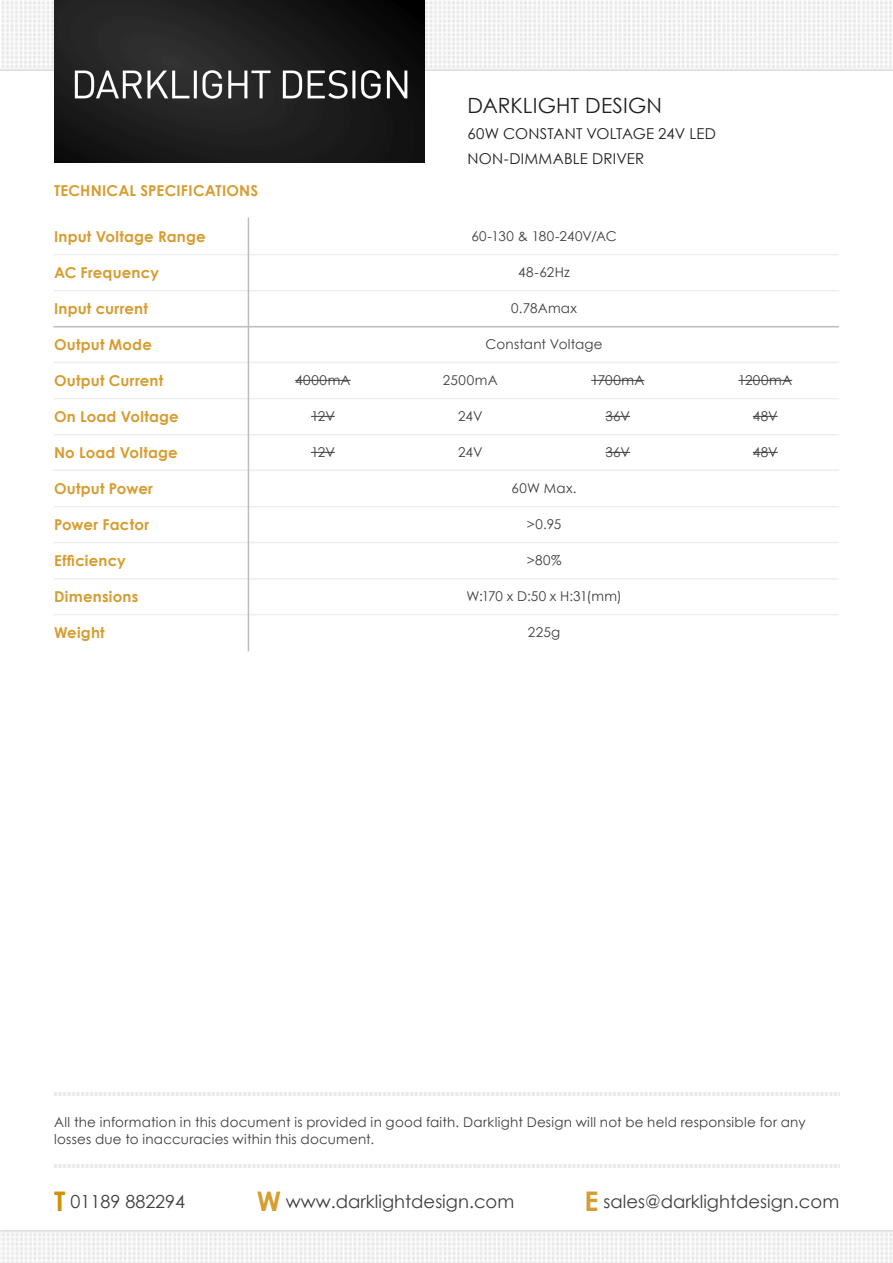
<style>
.page{position:relative;width:893px;height:1263px;background:#fff}
.page>*{position:absolute;margin:0;border:0;box-sizing:border-box;transform-origin:0 0}
.t1{font:21px "Century Gothic";letter-spacing:.005em;color:#231f20}
.t2{font:18px "Century Gothic";color:#3e3e3f}
.t3{font:700 15px "Century Gothic";letter-spacing:.01em;color:#d69d31}
.t4{font:15px "Century Gothic";letter-spacing:.01em;color:#231f20}
.t5{font:13.5px/16.2px "Century Gothic";letter-spacing:.015em;color:#3e3e3f}
.s1{font-weight:700;font-size:27px;color:#ce930a}
.s2{font-weight:700;font-size:27px;color:#d69d31}
</style>
<div class="page">
<hr style="left:295px;top:380px;width:56px;height:1px;background:#3e3e3f">
<svg style="left:311px;top:416px;width:24px;height:1px"></svg>
<svg style="left:311px;top:452px;width:24px;height:1px"></svg>
<hr style="left:591px;top:380px;width:53px;height:1px;background:#3e3e3f">
<svg style="left:605px;top:416px;width:25px;height:1px"></svg>
<svg style="left:605px;top:452px;width:25px;height:1px"></svg>
<hr style="left:738px;top:380px;width:54px;height:1px;background:#3e3e3f">
<svg style="left:753px;top:416px;width:25px;height:1px"></svg>
<svg style="left:753px;top:452px;width:25px;height:1px"></svg>
<img style="left:0;top:1231px;width:893px;height:32px">
<div style="left:0;top:1px;width:893px;height:70px;background:#f3f3f3"></div>
<img style="left:55px;top:1165px;width:784px;height:3px">
<img style="left:54px;top:0;width:371px;height:163px">
<img style="left:55px;top:1092px;width:784px;height:3px">
<hr style="left:53px;top:326px;width:786px;height:1px;background:#bcbdc0">
<hr style="left:53px;top:254px;width:786px;height:1px;background:#eeeeef">
<hr style="left:53px;top:290px;width:786px;height:1px;background:#eeeeef">
<hr style="left:53px;top:362px;width:786px;height:1px;background:#eeeeef">
<hr style="left:53px;top:398px;width:786px;height:1px;background:#eeeeef">
<hr style="left:53px;top:434px;width:786px;height:1px;background:#eeeeef">
<hr style="left:53px;top:469px;width:786px;height:2px;background:#eeeeef">
<hr style="left:53px;top:506px;width:786px;height:1px;background:#eeeeef">
<hr style="left:53px;top:542px;width:786px;height:1px;background:#eeeeef">
<hr style="left:53px;top:578px;width:786px;height:2px;background:#eeeeef">
<hr style="left:53px;top:614px;width:786px;height:1px;background:#eeeeef">
<hr style="left:248px;top:218px;width:1px;height:433px;background:#bcbdc0">
<p class="t3" style="left:54px;top:181px;width:206px">TECHNICAL SPECIFICATIONS</p>
<p class="t3" style="left:54px;top:227px;width:153px">Input Voltage Range</p>
<p class="t3" style="left:54px;top:263px;width:107px">AC Frequency</p>
<p class="t3" style="left:54px;top:299px;width:95px">Input current</p>
<p class="t3" style="left:54px;top:335px;width:99px">Output Mode</p>
<p class="t3" style="left:54px;top:371px;width:111px">Output Current</p>
<p class="t3" style="left:54px;top:407px;width:126px">On Load Voltage</p>
<p class="t3" style="left:54px;top:443px;width:125px">No Load Voltage</p>
<p class="t3" style="left:54px;top:479px;width:101px">Output Power</p>
<p class="t3" style="left:54px;top:515px;width:97px">Power Factor</p>
<p class="t3" style="left:54px;top:551px;width:73px">Efficiency</p>
<p class="t3" style="left:54px;top:587px;width:86px">Dimensions</p>
<p class="t3" style="left:54px;top:623px;width:52px">Weight</p>
<p class="t5" style="left:295px;top:372px;width:57px">4000mA</p>
<p class="t5" style="left:311px;top:408px;width:25px">12V</p>
<p class="t5" style="left:311px;top:444px;width:25px">12V</p>
<p class="t1" style="left:468px;top:93px;width:196px">DARKLIGHT DESIGN</p>
<p class="t4" style="left:468px;top:124px;width:250px">60W CONSTANT VOLTAGE 24V LED</p>
<p class="t4" style="left:468px;top:149px;width:178px">NON-DIMMABLE DRIVER</p>
<p class="t5" style="left:471px;top:228px;width:147px">60-130 &amp; 180-240V/AC</p>
<p class="t5" style="left:518px;top:264px;width:53px">48-62Hz</p>
<p class="t5" style="left:511px;top:300px;width:67px">0.78Amax</p>
<p class="t5" style="left:485px;top:336px;width:119px">Constant Voltage</p>
<p class="t5" style="left:443px;top:372px;width:56px">2500mA</p>
<p class="t5" style="left:458px;top:408px;width:26px">24V</p>
<p class="t5" style="left:458px;top:444px;width:26px">24V</p>
<p class="t5" style="left:591px;top:372px;width:55px">1700mA</p>
<p class="t5" style="left:605px;top:408px;width:26px">36V</p>
<p class="t5" style="left:605px;top:444px;width:26px">36V</p>
<p class="t5" style="left:512px;top:480px;width:66px">60W Max.</p>
<p class="t5" style="left:527px;top:516px;width:36px">&gt;0.95</p>
<p class="t5" style="left:527px;top:552px;width:36px">&gt;80%</p>
<p class="t5" style="left:466px;top:588px;width:157px">W:170 x D:50 x H:31(mm)</p>
<p class="t5" style="left:528px;top:624px;width:34px">225g</p>
<p class="t5" style="left:738px;top:372px;width:55px">1200mA</p>
<p class="t5" style="left:753px;top:408px;width:26px">48V</p>
<p class="t5" style="left:753px;top:444px;width:26px">48V</p>
<p class="t5" style="left:54px;top:1114px;width:753px">All the information in this document is provided in good faith. Darklight Design will not be held responsible for any losses due to inaccuracies within this document.</p>
<p class="t2" style="left:54px;top:1190px;width:133px"><span class="s1">T</span> 01189 882294</p>
<p class="t2" style="left:257px;top:1190px;width:259px"><span class="s2">W</span> www.darklightdesign.com</p>
<p class="t2" style="left:584px;top:1190px;width:256px"><span class="s2">E</span> sales@darklightdesign.com</p>
</div>
